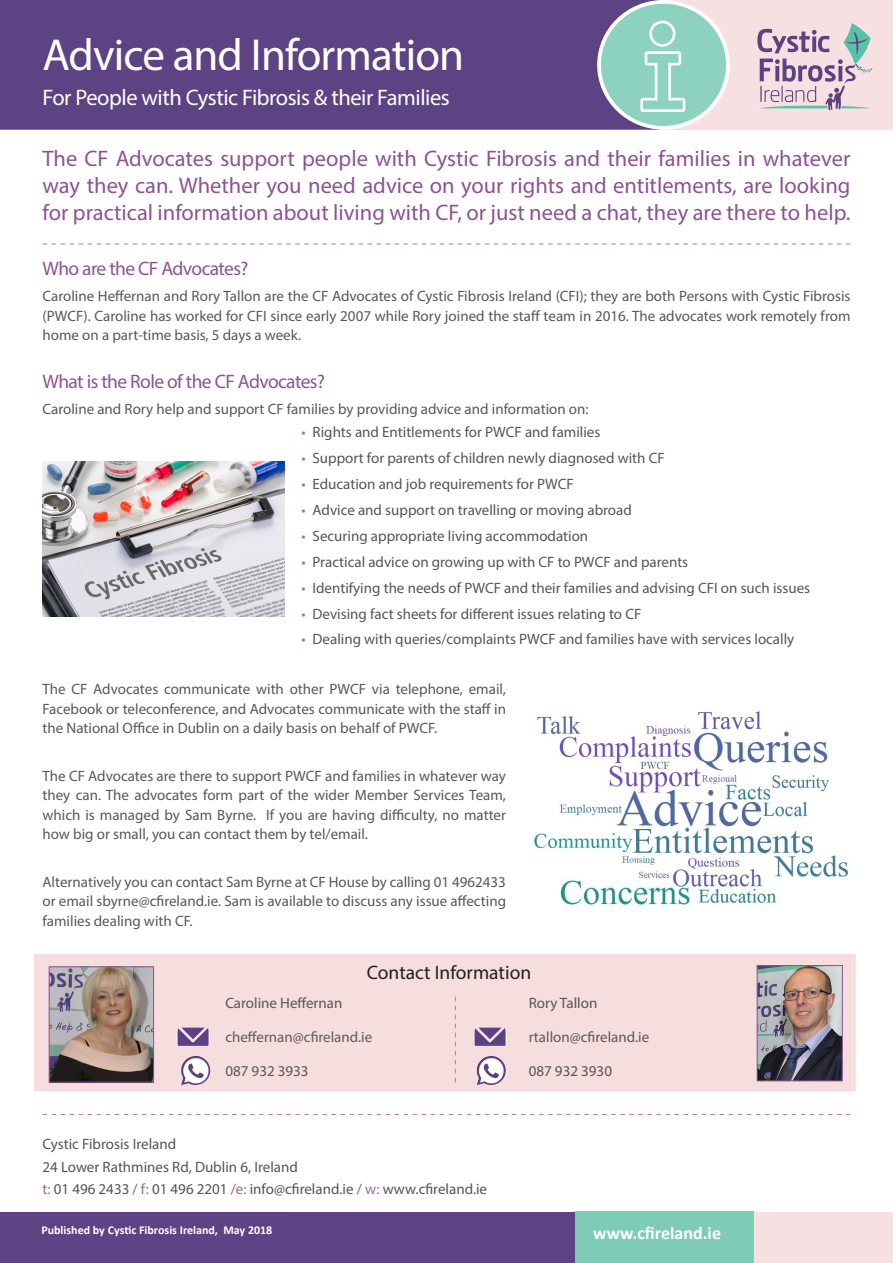
<style>
.page{position:relative;width:893px;height:1263px;background:#fff}
.page>*{position:absolute;margin:0;border:0;box-sizing:border-box;transform-origin:0 0}
.Paper_Title{font:45px "Myriad Pro";letter-spacing:-.02em;color:#fff}
.Body_Copy{font:22.5px/27px "Myriad Pro";color:#8f5295;text-align:justify}
.Paper_Sub_title{font:22.5px "Myriad Pro";letter-spacing:-.02em;color:#fff}
.Section_Head{font:19.5px "Myriad Pro";letter-spacing:-.03em;color:#8f5295}
.Body_Copy-2{font:19.5px "Myriad Pro";color:#231f20}
.t1{font:700 18px "Calibri";color:#fff}
.Body_Copy-3{font:15px/19.5px "Myriad Pro";color:#57585a;text-align:justify}
.Body_Copy-4{font:15px/22.5px "Myriad Pro";color:#545557}
.Body_Copy-5{font:15px "Myriad Pro";color:#5c5c5f}
.Body_Copy-6{font:15px "Myriad Pro";color:#5a5a5d}
.Footer_copy{font:700 12px "Calibri";color:#fff}
.s1{color:#a06ea4}
.s2{color:#9c68a1}
.s3{color:#8f5295}
</style>
<div class="page">
<div style="left:731px;top:1212px;width:162px;height:51px;background:#f7e0e1"></div>
<div style="left:0;top:0;width:893px;height:130px;background:#f7e0e1"></div>
<div style="left:0;top:0;width:659px;height:130px;background:#5d4284"></div>
<svg style="left:43px;top:244px;width:807px;height:1px"></svg>
<svg style="left:43px;top:1114px;width:807px;height:1px"></svg>
<div style="left:34px;top:954px;width:822px;height:137px;background:#f6ddde"></div>
<img style="left:51px;top:968px;width:101px;height:112px">
<div style="left:49px;top:966px;width:105px;height:116px;border:1px solid #8f5295"></div>
<img style="left:759px;top:967px;width:82px;height:112px">
<div style="left:757px;top:965px;width:86px;height:116px;border:1px solid #8f5295"></div>
<svg style="left:455px;top:997px;width:1px;height:85px"></svg>
<div style="left:599px;top:2px;width:129px;height:126px;background:#8dd1bf;border-radius:50%"></div>
<svg style="left:640px;top:21px;width:45px;height:91px"></svg>
<div style="left:597px;top:0;width:133px;height:130px;border:4px solid #fff;border-radius:50%"></div>
<div style="left:0;top:1212px;width:575px;height:51px;background:#5d4284"></div>
<div style="left:575px;top:1212px;width:179px;height:51px;background:#7ecbb8"></div>
<svg style="left:757px;top:23px;width:116px;height:87px"></svg>
<img style="left:43px;top:461px;width:241px;height:156px">
<img style="left:534px;top:711px;width:315px;height:196px">
<img style="left:473px;top:1028px;width:34px;height:18px">
<img style="left:476px;top:1056px;width:30px;height:29px">
<img style="left:176px;top:1028px;width:34px;height:18px">
<img style="left:181px;top:1056px;width:30px;height:29px">
<p class="Paper_Title" style="left:43px;top:27px;width:423px">Advice and Information</p>
<p class="Paper_Sub_title" style="left:43px;top:84px;width:409px">For People with Cystic Fibrosis &amp; their Families</p>
<p class="Body_Copy" style="left:43px;top:144px;width:809px">The CF Advocates support people with Cystic Fibrosis and their families in whatever way they can. Whether you need advice on your rights and entitlements, are looking for practical information about living with CF, or just need a chat, they are there to help.</p>
<p class="Section_Head" style="left:43px;top:257px;width:208px">Who are the CF Advocates?</p>
<p class="Body_Copy-3" style="left:43px;top:286px;width:809px">Caroline Heffernan and Rory Tallon are the CF Advocates of Cystic Fibrosis Ireland (CFI); they are both Persons with Cystic Fibrosis (PWCF). Caroline has worked for CFI since early 2007 while Rory joined the staff team in 2016. The advocates work remotely from home on a part-time basis, 5 days a week.</p>
<p class="Section_Head" style="left:43px;top:369px;width:284px">What is the Role of the CF Advocates?</p>
<p class="Body_Copy-3" style="left:43px;top:399px;width:548px">Caroline and Rory help and support CF families by providing advice and information on:</p>
<p class="Body_Copy-4" style="left:302px;top:421px;width:300px"><span class="s1">•</span> Rights and Entitlements for PWCF and families</p>
<p class="Body_Copy-4" style="left:302px;top:447px;width:365px"><span class="s1">•</span> Support for parents of children newly diagnosed with CF</p>
<p class="Body_Copy-4" style="left:302px;top:473px;width:274px"><span class="s1">•</span> Education and job requirements for PWCF</p>
<p class="Body_Copy-4" style="left:302px;top:498px;width:332px"><span class="s1">•</span> Advice and support on travelling or moving abroad</p>
<p class="Body_Copy-4" style="left:302px;top:524px;width:288px"><span class="s1">•</span> Securing appropriate living accommodation</p>
<p class="Body_Copy-4" style="left:302px;top:550px;width:388px"><span class="s1">•</span> Practical advice on growing up with CF to PWCF and parents</p>
<p class="Body_Copy-4" style="left:302px;top:576px;width:510px"><span class="s1">•</span> Identifying the needs of PWCF and their families and advising CFI on such issues</p>
<p class="Body_Copy-4" style="left:302px;top:602px;width:341px"><span class="s1">•</span> Devising fact sheets for different issues relating to CF</p>
<p class="Body_Copy-4" style="left:302px;top:628px;width:494px"><span class="s1">•</span> Dealing with queries/complaints PWCF and families have with services locally</p>
<p class="Body_Copy-3" style="left:43px;top:679px;width:465px">The CF Advocates communicate with other PWCF via telephone, email, Facebook or teleconference, and Advocates communicate with the staff in the National Office in Dublin on a daily basis on behalf of PWCF.</p>
<p class="Body_Copy-3" style="left:43px;top:766px;width:465px">The CF Advocates are there to support PWCF and families in whatever way they can. The advocates form part of the wider Member Services Team, which is managed by Sam Byrne. If you are having difficulty, no matter how big or small, you can contact them by tel/email.</p>
<p class="Body_Copy-3" style="left:43px;top:872px;width:465px">Alternatively you can contact Sam Byrne at CF House by calling 01 4962433 or email sbyrne@cfireland.ie. Sam is available to discuss any issue affecting families dealing with CF.</p>
<p class="Body_Copy-2" style="left:367px;top:960px;width:166px">Contact Information</p>
<p class="Body_Copy-3" style="left:225px;top:993px;width:119px">Caroline Heffernan</p>
<p class="Body_Copy-5" style="left:225px;top:1028px;width:148px">cheffernan@cfireland.ie</p>
<p class="Body_Copy-3" style="left:225px;top:1061px;width:85px">087 932 3933</p>
<p class="Body_Copy-4" style="left:43px;top:1133px;width:446px">Cystic Fibrosis Ireland<br>24 Lower Rathmines Rd, Dublin 6, Ireland<br><span class="s2">t:</span> 01 496 2433 <span class="s3">/</span> <span class="s2">f:</span> 01 496 2201 <span class="s3">/</span><span class="s2">e:</span> info@cfireland.ie <span class="s3">/</span> <span class="s2">w:</span> www.cfireland.ie</p>
<p class="Body_Copy-4" style="left:529px;top:991px;width:70px">Rory Tallon</p>
<p class="Body_Copy-6" style="left:529px;top:1028px;width:122px">rtallon@cfireland.ie</p>
<p class="Body_Copy-4" style="left:529px;top:1060px;width:85px">087 932 3930</p>
<p class="Footer_copy" style="left:41px;top:1223px;width:232px">Published by Cystic Fibrosis Ireland, May 2018</p>
<p class="t1" style="left:593px;top:1221px;width:129px">www.cfireland.ie</p>
</div>
